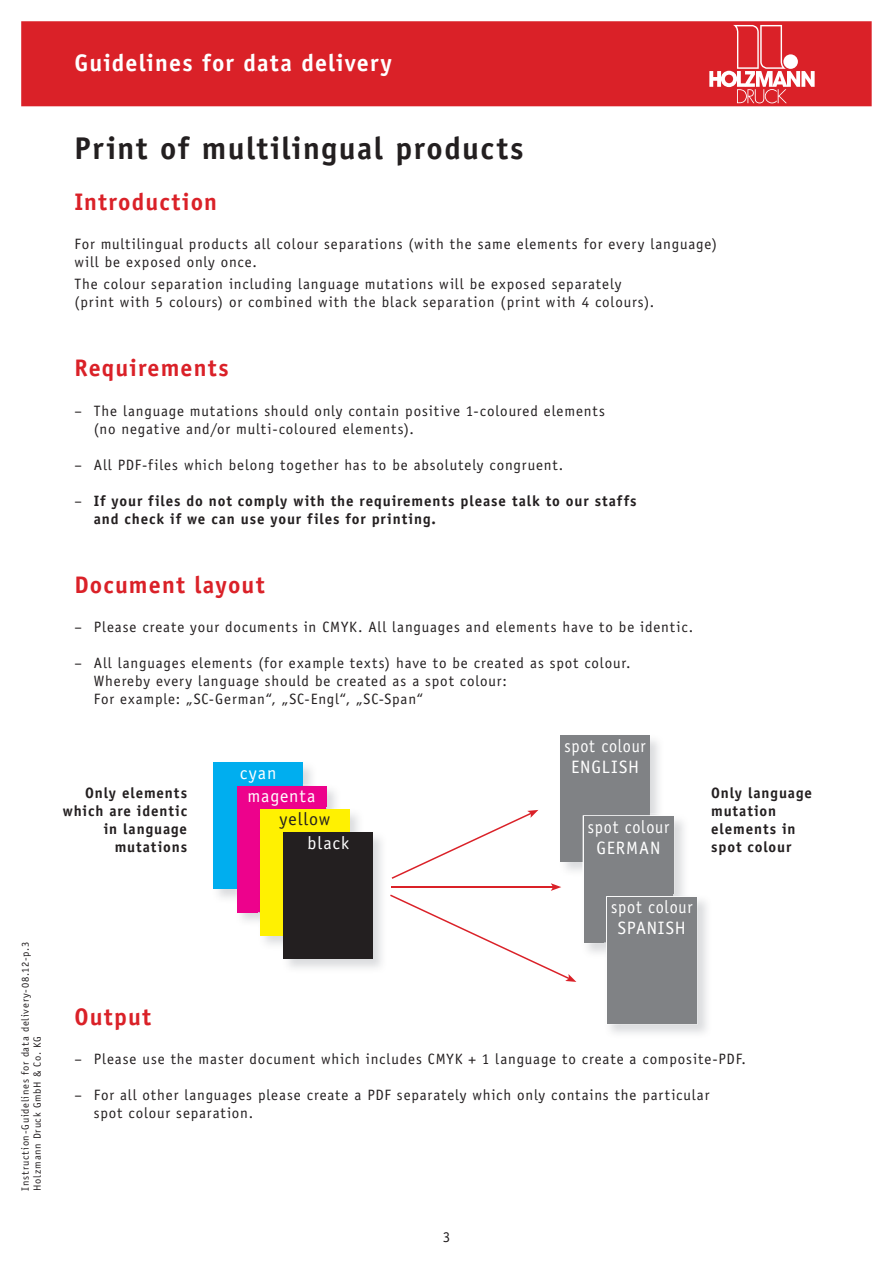
<style>
.page{position:relative;width:893px;height:1263px;background:#fff}
.page>*{position:absolute;margin:0;border:0;box-sizing:border-box;transform-origin:0 0}
.t1{font:700 31.5px "Officina Sans Std";letter-spacing:.045em;color:#231f20}
.t2{font:700 24px "Officina Sans Std";letter-spacing:.05em;color:#da2128}
.t3{font:700 24px "Officina Sans Std";letter-spacing:.045em;color:#fff}
.t4{font:18px/21px "Officina Sans Std";letter-spacing:.045em;color:#fff;text-align:center;scale:.9 1}
.t5{font:18px/23.4px "Officina Sans Std";letter-spacing:.045em;color:#fff}
.t6{font:18px "Officina Sans Std";letter-spacing:.05em;color:#231f20}
.t7{font:15px/18px "Officina Sans Std";letter-spacing:.055em;color:#231f20}
.t8{font:700 15px/18px "Officina Sans Std";letter-spacing:.055em;color:#231f20}
.t9{font:10.5px/12px "Officina Sans Std";letter-spacing:.07em;color:#231f20}
.s1{font-weight:400}
</style>
<div class="page">
<div style="left:21px;top:21px;width:851px;height:85px;background:#da2128"></div>
<img style="left:213px;top:762px;width:99px;height:136px">
<div style="left:213px;top:763px;width:90px;height:126px;background:#00aeef"></div>
<img style="left:237px;top:786px;width:99px;height:136px">
<div style="left:237px;top:786px;width:89px;height:126px;background:#ed028c"></div>
<div style="left:260px;top:809px;width:90px;height:127px;background:#fff101"></div>
<img style="left:283px;top:832px;width:99px;height:136px">
<img style="left:283px;top:832px;width:67px;height:104px">
<div style="left:284px;top:833px;width:89px;height:126px;background:#231f20"></div>
<div style="left:560px;top:736px;width:90px;height:126px;background:#808285"></div>
<svg style="left:583px;top:815px;width:102px;height:142px"></svg>
<img style="left:606px;top:896px;width:92px;height:129px">
<div style="left:607px;top:897px;width:89px;height:126px;background:#808285"></div>
<svg style="left:390px;top:810px;width:186px;height:172px"></svg>
<svg style="left:709px;top:25px;width:106px;height:78px;background:#e14d52"></svg>
<div style="left:783px;top:54px;width:15px;height:15px;background:#fff;border-radius:50%"></div>
<h2 class="t3" style="left:74px;top:47px;width:319px">Guidelines for data delivery</h2>
<p class="t9" style="left:19px;top:1191px;width:250px;rotate:-90deg">Instruction-Guidelines for data delivery-08.12-p.3<br>Holzmann Druck GmbH &amp; Co. KG</p>
<h1 class="t1" style="left:74px;top:129px;width:451px">Print of multilingual products</h1>
<h2 class="t2" style="left:74px;top:187px;width:144px">Introduction</h2>
<p class="t7" style="left:74px;top:235px;width:644px">For multilingual products all colour separations (with the same elements for every language) will be exposed only once.</p>
<p class="t7" style="left:74px;top:275px;width:581px">The colour separation including language mutations will be exposed separately (print with 5 colours) or combined with the black separation (print with 4 colours).</p>
<h2 class="t2" style="left:74px;top:353px;width:156px">Requirements</h2>
<p class="t7" style="left:94px;top:402px;width:512px;text-indent:-20px">– The language mutations should only contain positive 1-coloured elements (no negative and/or multi-coloured elements).</p>
<p class="t7" style="left:74px;top:456px;width:490px">– All PDF-files which belong together has to be absolutely congruent.</p>
<p class="t8" style="left:94px;top:491px;width:544px;text-indent:-20px"><span class="s1">–</span> If your files do not comply with the requirements please talk to our staffs and check if we can use your files for printing.</p>
<h2 class="t2" style="left:74px;top:570px;width:192px">Document layout</h2>
<p class="t7" style="left:74px;top:618px;width:620px">– Please create your documents in CMYK. All languages and elements have to be identic.</p>
<p class="t7" style="left:94px;top:654px;width:538px;text-indent:-20px">– All languages elements (for example texts) have to be created as spot colour.<br>Whereby every language should be created as a spot colour:<br>For example: „SC-German“, „SC-Engl“, „SC-Span“</p>
<p class="t4" style="left:564px;top:735px;width:92px">spot colour<br>ENGLISH</p>
<p class="t5" style="left:248px;top:761px;width:69px;text-indent:-8px">cyan magenta</p>
<p class="t6" style="left:280px;top:809px;width:52px">yellow</p>
<p class="t5" style="left:308px;top:831px;width:43px">black</p>
<p class="t8" style="left:63px;top:783px;width:126px;text-align:right">Only elements which are identic in language mutations</p>
<p class="t8" style="left:711px;top:783px;width:102px">Only language mutation elements in spot colour</p>
<p class="t4" style="left:588px;top:816px;width:92px">spot colour<br>GERMAN</p>
<p class="t4" style="left:611px;top:897px;width:92px">spot colour<br>SPANISH</p>
<h2 class="t2" style="left:74px;top:1002px;width:78px">Output</h2>
<p class="t7" style="left:74px;top:1050px;width:673px">– Please use the master document which includes CMYK + 1 language to create a composite-PDF.</p>
<p class="t7" style="left:94px;top:1086px;width:617px;text-indent:-20px">– For all other languages please create a PDF separately which only contains the particular spot colour separation.</p>
<p class="t7" style="left:443px;top:1227px;width:9px">3</p>
</div>
